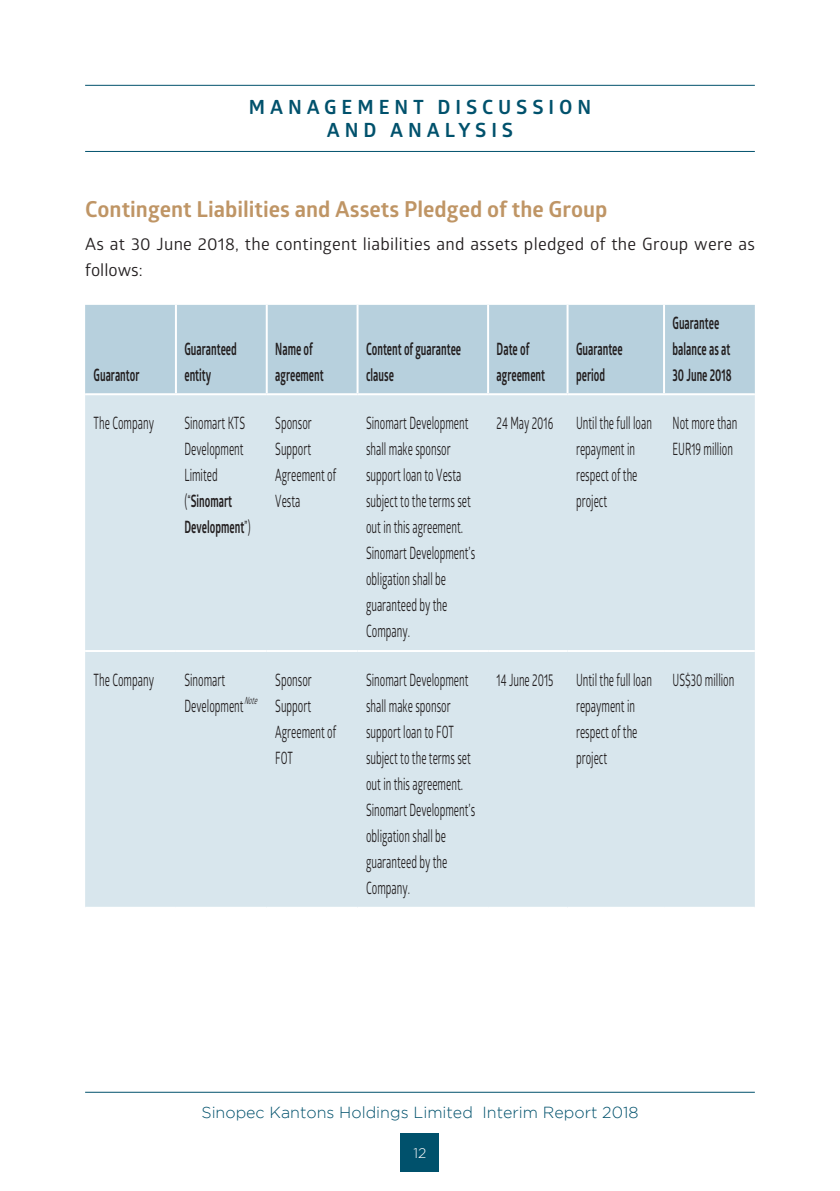
<style>
.page{position:relative;width:840px;height:1191px;background:#fff}
.page>*{position:absolute;margin:0;border:0;box-sizing:border-box;transform-origin:0 0}
.t1{font:700 22px "Glober";color:#bf9565}
.t2{font:700 19.6px/23.6px "Glober";letter-spacing:.25em;color:#00516c;text-align:center}
.t3{font:17px/26px "Glober";color:#231f20;scale:.6 1}
.t4{font:700 17px/26px "Glober";color:#231f20;scale:.6 1}
.t5{font:17px/26px "Glober";color:#231f20}
.t6{font:300 16px "Gotham";color:#00516c}
.t7{font:300 14px "Gotham";color:#fff}
.t8{font:italic 10px "Glober";color:#231f20;scale:.6 1}
.s1{font-weight:700}
</style>
<div class="page">
<hr style="left:85px;top:85px;width:669px;height:1px;background:#00516c">
<hr style="left:85px;top:151px;width:669px;height:1px;background:#00516c">
<hr style="left:85px;top:1092px;width:669px;height:1px;background:#00516c">
<div style="left:400px;top:1133px;width:39px;height:39px;background:#00516c"></div>
<div style="left:85px;top:305px;width:669px;height:88px;background:#b7d0dd"></div>
<div style="left:85px;top:395px;width:669px;height:511px;background:#d8e6ed"></div>
<hr style="left:175px;top:305px;width:2px;height:88px;background:#fff">
<hr style="left:265px;top:305px;width:2px;height:88px;background:#fff">
<hr style="left:356px;top:305px;width:2px;height:88px;background:#fff">
<hr style="left:487px;top:305px;width:2px;height:88px;background:#fff">
<hr style="left:566px;top:305px;width:2px;height:88px;background:#fff">
<hr style="left:662px;top:305px;width:2px;height:88px;background:#fff">
<hr style="left:85px;top:650px;width:91px;height:2px;background:#fff">
<hr style="left:176px;top:650px;width:90px;height:2px;background:#fff">
<hr style="left:266px;top:650px;width:91px;height:2px;background:#fff">
<hr style="left:357px;top:650px;width:131px;height:2px;background:#fff">
<hr style="left:488px;top:650px;width:79px;height:2px;background:#fff">
<hr style="left:567px;top:650px;width:96px;height:2px;background:#fff">
<hr style="left:663px;top:650px;width:91px;height:2px;background:#fff">
<p class="t2" style="left:249px;top:95px;width:343px">MANAGEMENT DISCUSSION<br>AND ANALYSIS</p>
<p class="t1" style="left:85px;top:194px;width:523px">Contingent Liabilities and Assets Pledged of the Group</p>
<p class="t5" style="left:85px;top:231px;width:671px">As at 30 June 2018, the contingent liabilities and assets pledged of the Group were as follows:</p>
<p class="t4" style="left:94px;top:361px;width:78px">Guarantor</p>
<p class="t4" style="left:184px;top:335px;width:89px">Guaranteed entity</p>
<p class="t4" style="left:275px;top:335px;width:82px">Name of agreement</p>
<p class="t4" style="left:366px;top:335px;width:160px">Content of guarantee clause</p>
<p class="t4" style="left:496px;top:335px;width:82px">Date of agreement</p>
<p class="t4" style="left:575px;top:335px;width:79px">Guarantee period</p>
<p class="t4" style="left:672px;top:309px;width:100px">Guarantee balance as at<br>30 June 2018</p>
<p class="t3" style="left:94px;top:409px;width:102px">The Company</p>
<p class="t3" style="left:184px;top:409px;width:112px">Sinomart KTS<br>Development<br>Limited (“<span class="s1">Sinomart<br>Development</span>”)</p>
<p class="t3" style="left:275px;top:409px;width:103px">Sponsor<br>Support<br>Agreement of<br>Vesta</p>
<p class="t3" style="left:366px;top:409px;width:183px">Sinomart Development shall make sponsor support loan to Vesta subject to the terms set out in this agreement.<br>Sinomart Development’s obligation shall be guaranteed by the<br>Company.</p>
<p class="t3" style="left:496px;top:409px;width:96px">24 May 2016</p>
<p class="t3" style="left:575px;top:409px;width:128px">Until the full loan repayment in respect of the project</p>
<p class="t3" style="left:672px;top:409px;width:109px">Not more than<br>EUR19 million</p>
<p class="t3" style="left:94px;top:666px;width:102px">The Company</p>
<p class="t3" style="left:184px;top:666px;width:100px">Sinomart<br>Development</p>
<p class="t3" style="left:275px;top:666px;width:103px">Sponsor<br>Support<br>Agreement of<br>FOT</p>
<p class="t3" style="left:366px;top:666px;width:183px">Sinomart Development shall make sponsor support loan to FOT subject to the terms set out in this agreement.<br>Sinomart Development’s obligation shall be guaranteed by the<br>Company.</p>
<p class="t3" style="left:496px;top:666px;width:96px">14 June 2015</p>
<p class="t3" style="left:575px;top:666px;width:128px">Until the full loan repayment in respect of the project</p>
<p class="t3" style="left:672px;top:666px;width:104px">US$30 million</p>
<p class="t8" style="left:244px;top:693px;width:28px">Note</p>
<p class="t6" style="left:201px;top:1103px;width:438px">Sinopec Kantons Holdings Limited Interim Report 2018</p>
<p class="t7" style="left:413px;top:1145px;width:14px">12</p>
</div>
